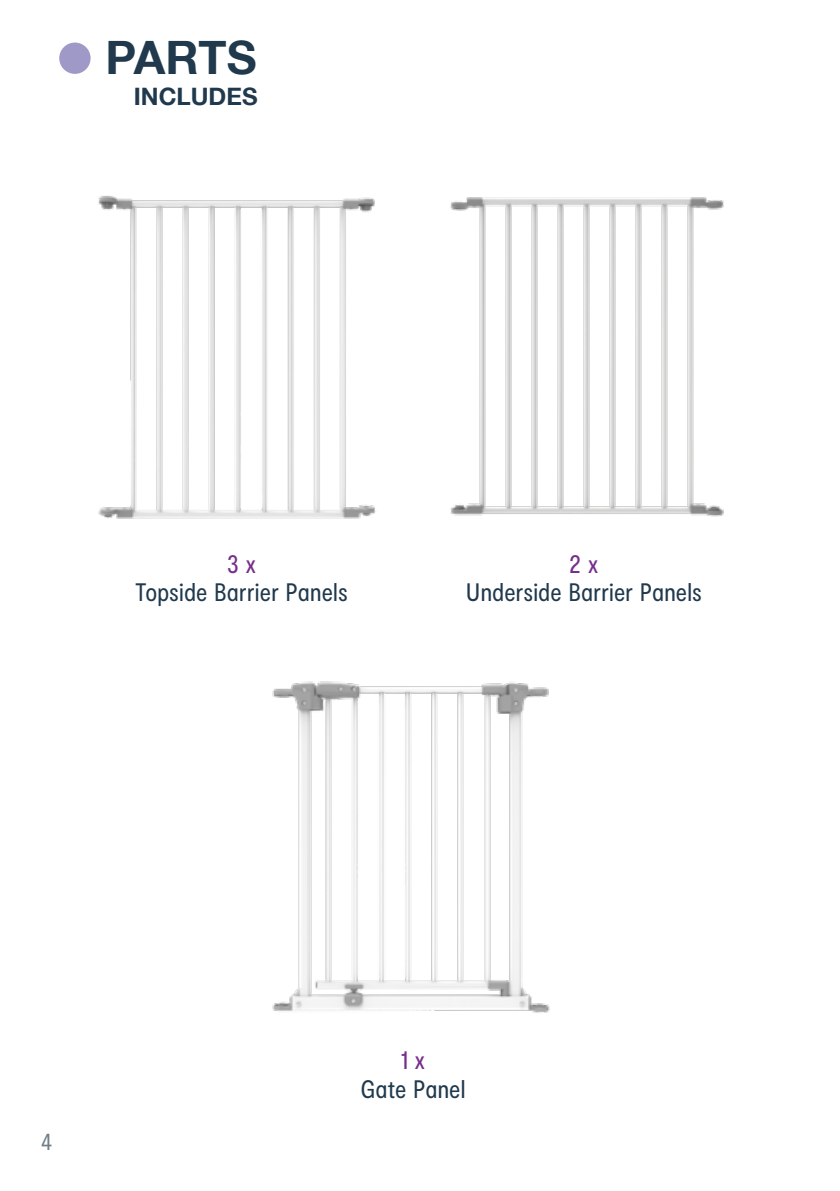
<style>
.page{position:relative;width:840px;height:1191px;background:#fff}
.page>*{position:absolute;margin:0;border:0;box-sizing:border-box;transform-origin:0 0}
.t1{font:700 46px "Helvetica Neue LT Com";color:#20394d}
.t2{font:condensed 24px "Anko Moderat";letter-spacing:-.005em;color:#20394d}
.t3{font:700 24px "Helvetica Neue LT Com";color:#20394d}
.t4{font:condensed 24px "Anko Moderat";color:#772f8b}
.t5{font:condensed 22px "Anko Moderat";color:#72808a}
</style>
<div class="page">
<div style="left:59px;top:43px;width:31px;height:31px;background:#9f99c8;border-radius:50%"></div>
<img style="left:98px;top:195px;width:278px;height:324px">
<img style="left:450px;top:197px;width:274px;height:320px">
<img style="left:272px;top:681px;width:278px;height:332px">
<h1 class="t1" style="left:105px;top:29px;width:152px">PARTS</h1>
<p class="t3" style="left:134px;top:81px;width:125px">INCLUDES</p>
<p class="t4" style="left:226px;top:548px;width:31px">3 x</p>
<p class="t2" style="left:135px;top:577px;width:214px">Topside Barrier Panels</p>
<p class="t4" style="left:569px;top:548px;width:31px">2 x</p>
<p class="t2" style="left:465px;top:577px;width:237px">Underside Barrier Panels</p>
<p class="t5" style="left:41px;top:1127px;width:13px">4</p>
<p class="t4" style="left:401px;top:1045px;width:26px">1 x</p>
<p class="t2" style="left:360px;top:1073px;width:106px">Gate Panel</p>
</div>
